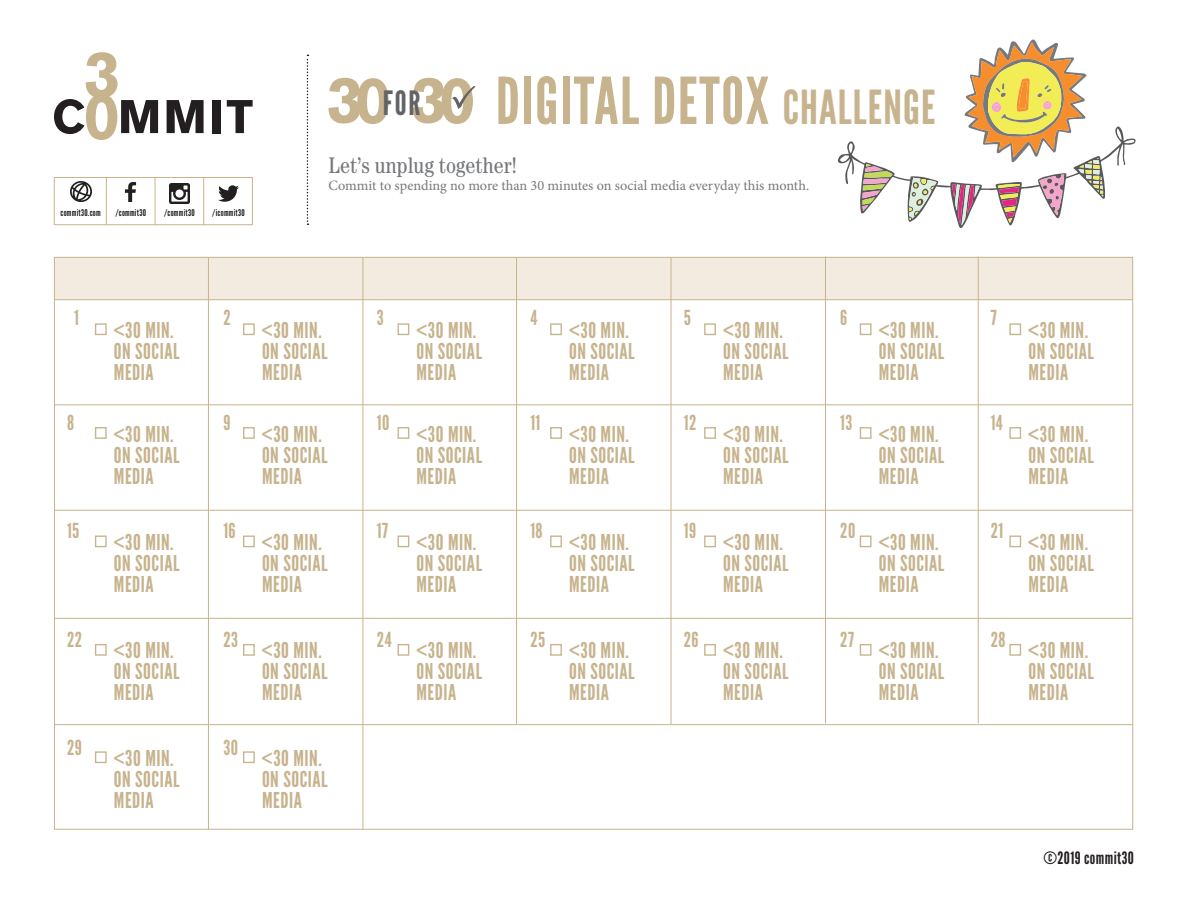
<style>
.page{position:relative;width:1188px;height:918px;background:#fff}
.page>*{position:absolute;margin:0;border:0;box-sizing:border-box;transform-origin:0 0}
.t1{font:64.5px "League Gothic";letter-spacing:.025em;color:#c7b48e}
.t2{font:33.45px "League Gothic";color:#636366}
.t3{font:condensed 22.5px "Century";color:#76787b}
.t4{font:21.9px/21px "League Gothic";letter-spacing:.025em;color:#c7b48e}
.t5{font:20.7px "League Gothic";letter-spacing:.02em;color:#c7b48e}
.t6{font:17.1px "League Gothic";letter-spacing:.025em;color:#231f20}
.t7{font:14.25px "Minion Pro";color:#76787b}
.t8{font:9.3px "League Gothic";letter-spacing:.025em;color:#231f20}
.s1{font-size:46.8px}
</style>
<div class="page">
<svg style="left:167px;top:100px;width:37px;height:33px"></svg>
<div style="left:212px;top:100px;width:8px;height:33px;background:#231f20"></div>
<svg style="left:227px;top:100px;width:26px;height:33px"></svg>
<svg style="left:54px;top:52px;width:104px;height:88px"></svg>
<hr style="left:252px;top:177px;width:1px;height:48px;background:#c7b48e">
<hr style="left:54px;top:177px;width:1px;height:48px;background:#c7b48e">
<img style="left:71px;top:181px;width:20px;height:21px">
<img style="left:124px;top:182px;width:13px;height:20px">
<img style="left:170px;top:184px;width:19px;height:19px">
<img style="left:219px;top:185px;width:19px;height:17px">
<hr style="left:106px;top:177px;width:1px;height:48px;background:#c7b48e">
<hr style="left:54px;top:224px;width:199px;height:1px;background:#c7b48e">
<hr style="left:155px;top:177px;width:1px;height:48px;background:#c7b48e">
<hr style="left:203px;top:177px;width:1px;height:48px;background:#c7b48e">
<hr style="left:54px;top:177px;width:199px;height:1px;background:#c7b48e">
<div style="left:54px;top:257px;width:1079px;height:43px;background:#f3ebe0"></div>
<hr style="left:54px;top:299px;width:1079px;height:1px;background:#c7b48e">
<hr style="left:54px;top:404px;width:1079px;height:1px;background:#c7b48e">
<hr style="left:54px;top:510px;width:1079px;height:1px;background:#c7b48e">
<hr style="left:54px;top:618px;width:1079px;height:1px;background:#c7b48e">
<hr style="left:54px;top:724px;width:1079px;height:1px;background:#c7b48e">
<hr style="left:208px;top:258px;width:1px;height:572px;background:#c7b48e">
<hr style="left:363px;top:258px;width:1px;height:572px;background:#c7b48e">
<hr style="left:516px;top:257px;width:1px;height:467px;background:#c7b48e">
<hr style="left:671px;top:257px;width:1px;height:467px;background:#c7b48e">
<hr style="left:825px;top:257px;width:1px;height:466px;background:#c7b48e">
<hr style="left:978px;top:257px;width:1px;height:466px;background:#c7b48e">
<svg style="left:307px;top:55px;width:1px;height:170px"></svg>
<svg style="left:329px;top:78px;width:60px;height:46px"></svg>
<svg style="left:413px;top:78px;width:63px;height:46px"></svg>
<div style="left:95px;top:323px;width:12px;height:12px;border:1px solid #c7b48e"></div>
<div style="left:243px;top:323px;width:12px;height:12px;border:1px solid #c7b48e"></div>
<div style="left:398px;top:323px;width:11px;height:12px;border:1px solid #c7b48e"></div>
<div style="left:550px;top:323px;width:12px;height:12px;border:1px solid #c7b48e"></div>
<div style="left:704px;top:323px;width:12px;height:12px;border:1px solid #c7b48e"></div>
<div style="left:860px;top:323px;width:12px;height:12px;border:1px solid #c7b48e"></div>
<div style="left:1009px;top:323px;width:12px;height:12px;border:1px solid #c7b48e"></div>
<div style="left:95px;top:427px;width:12px;height:12px;border:1px solid #c7b48e"></div>
<div style="left:243px;top:427px;width:12px;height:12px;border:1px solid #c7b48e"></div>
<div style="left:398px;top:427px;width:11px;height:12px;border:1px solid #c7b48e"></div>
<div style="left:550px;top:427px;width:12px;height:12px;border:1px solid #c7b48e"></div>
<div style="left:704px;top:427px;width:12px;height:12px;border:1px solid #c7b48e"></div>
<div style="left:860px;top:427px;width:12px;height:12px;border:1px solid #c7b48e"></div>
<div style="left:1009px;top:427px;width:12px;height:12px;border:1px solid #c7b48e"></div>
<div style="left:95px;top:536px;width:12px;height:11px;border:1px solid #c7b48e"></div>
<div style="left:243px;top:536px;width:12px;height:11px;border:1px solid #c7b48e"></div>
<div style="left:398px;top:536px;width:11px;height:11px;border:1px solid #c7b48e"></div>
<div style="left:550px;top:536px;width:12px;height:11px;border:1px solid #c7b48e"></div>
<div style="left:704px;top:536px;width:12px;height:11px;border:1px solid #c7b48e"></div>
<div style="left:860px;top:536px;width:12px;height:11px;border:1px solid #c7b48e"></div>
<div style="left:1009px;top:536px;width:12px;height:11px;border:1px solid #c7b48e"></div>
<div style="left:95px;top:644px;width:12px;height:12px;border:1px solid #c7b48e"></div>
<div style="left:243px;top:644px;width:12px;height:12px;border:1px solid #c7b48e"></div>
<div style="left:398px;top:644px;width:11px;height:12px;border:1px solid #c7b48e"></div>
<div style="left:550px;top:644px;width:12px;height:12px;border:1px solid #c7b48e"></div>
<div style="left:704px;top:644px;width:12px;height:12px;border:1px solid #c7b48e"></div>
<div style="left:860px;top:644px;width:12px;height:12px;border:1px solid #c7b48e"></div>
<div style="left:1009px;top:644px;width:12px;height:12px;border:1px solid #c7b48e"></div>
<div style="left:95px;top:751px;width:12px;height:12px;border:1px solid #c7b48e"></div>
<div style="left:243px;top:751px;width:12px;height:12px;border:1px solid #c7b48e"></div>
<svg style="left:837px;top:39px;width:299px;height:189px"></svg>
<h2 class="t2" style="left:383px;top:84px;width:39px">FOR</h2>
<h1 class="t1" style="left:496px;top:64px;width:441px">DIGITAL DETOX <span class="s1">CHALLENGE</span></h1>
<p class="t8" style="left:61px;top:208px;width:42px">commit30.com</p>
<p class="t8" style="left:115px;top:208px;width:32px">/commit30</p>
<p class="t8" style="left:164px;top:207px;width:32px">/commit30</p>
<p class="t8" style="left:212px;top:208px;width:34px">/icommit30</p>
<p class="t3" style="left:329px;top:152px;width:190px">Let’s unplug together!</p>
<p class="t7" style="left:329px;top:176px;width:482px">Commit to spending no more than 30 minutes on social media everyday this month.</p>
<p class="t5" style="left:74px;top:306px;width:6px">1</p>
<p class="t5" style="left:223px;top:306px;width:9px">2</p>
<p class="t5" style="left:377px;top:306px;width:8px">3</p>
<p class="t5" style="left:530px;top:306px;width:8px">4</p>
<p class="t5" style="left:684px;top:306px;width:9px">5</p>
<p class="t5" style="left:840px;top:306px;width:9px">6</p>
<p class="t5" style="left:991px;top:306px;width:7px">7</p>
<p class="t4" style="left:113px;top:320px;width:67px">&lt;30 MIN.<br>ON SOCIAL<br>MEDIA</p>
<p class="t4" style="left:262px;top:320px;width:67px">&lt;30 MIN.<br>ON SOCIAL<br>MEDIA</p>
<p class="t4" style="left:416px;top:320px;width:67px">&lt;30 MIN.<br>ON SOCIAL<br>MEDIA</p>
<p class="t4" style="left:569px;top:320px;width:67px">&lt;30 MIN.<br>ON SOCIAL<br>MEDIA</p>
<p class="t4" style="left:723px;top:320px;width:67px">&lt;30 MIN.<br>ON SOCIAL<br>MEDIA</p>
<p class="t4" style="left:878px;top:320px;width:67px">&lt;30 MIN.<br>ON SOCIAL<br>MEDIA</p>
<p class="t4" style="left:1028px;top:320px;width:67px">&lt;30 MIN.<br>ON SOCIAL<br>MEDIA</p>
<p class="t5" style="left:67px;top:411px;width:9px">8</p>
<p class="t5" style="left:223px;top:411px;width:9px">9</p>
<p class="t5" style="left:377px;top:411px;width:14px">10</p>
<p class="t5" style="left:530px;top:411px;width:12px">11</p>
<p class="t5" style="left:684px;top:411px;width:14px">12</p>
<p class="t5" style="left:840px;top:411px;width:14px">13</p>
<p class="t5" style="left:991px;top:411px;width:14px">14</p>
<p class="t4" style="left:113px;top:424px;width:67px">&lt;30 MIN.<br>ON SOCIAL<br>MEDIA</p>
<p class="t4" style="left:262px;top:424px;width:67px">&lt;30 MIN.<br>ON SOCIAL<br>MEDIA</p>
<p class="t4" style="left:416px;top:424px;width:67px">&lt;30 MIN.<br>ON SOCIAL<br>MEDIA</p>
<p class="t4" style="left:569px;top:424px;width:67px">&lt;30 MIN.<br>ON SOCIAL<br>MEDIA</p>
<p class="t4" style="left:723px;top:424px;width:67px">&lt;30 MIN.<br>ON SOCIAL<br>MEDIA</p>
<p class="t4" style="left:878px;top:424px;width:67px">&lt;30 MIN.<br>ON SOCIAL<br>MEDIA</p>
<p class="t4" style="left:1028px;top:424px;width:67px">&lt;30 MIN.<br>ON SOCIAL<br>MEDIA</p>
<p class="t5" style="left:67px;top:519px;width:14px">15</p>
<p class="t5" style="left:223px;top:519px;width:14px">16</p>
<p class="t5" style="left:377px;top:519px;width:13px">17</p>
<p class="t5" style="left:530px;top:519px;width:14px">18</p>
<p class="t5" style="left:684px;top:519px;width:14px">19</p>
<p class="t5" style="left:840px;top:519px;width:17px">20</p>
<p class="t5" style="left:991px;top:519px;width:14px">21</p>
<p class="t4" style="left:113px;top:532px;width:67px">&lt;30 MIN.<br>ON SOCIAL<br>MEDIA</p>
<p class="t4" style="left:262px;top:532px;width:67px">&lt;30 MIN.<br>ON SOCIAL<br>MEDIA</p>
<p class="t4" style="left:416px;top:532px;width:67px">&lt;30 MIN.<br>ON SOCIAL<br>MEDIA</p>
<p class="t4" style="left:569px;top:532px;width:67px">&lt;30 MIN.<br>ON SOCIAL<br>MEDIA</p>
<p class="t4" style="left:723px;top:532px;width:67px">&lt;30 MIN.<br>ON SOCIAL<br>MEDIA</p>
<p class="t4" style="left:878px;top:532px;width:67px">&lt;30 MIN.<br>ON SOCIAL<br>MEDIA</p>
<p class="t4" style="left:1028px;top:532px;width:67px">&lt;30 MIN.<br>ON SOCIAL<br>MEDIA</p>
<p class="t5" style="left:67px;top:628px;width:17px">22</p>
<p class="t5" style="left:223px;top:628px;width:16px">23</p>
<p class="t5" style="left:377px;top:628px;width:16px">24</p>
<p class="t5" style="left:530px;top:628px;width:16px">25</p>
<p class="t5" style="left:684px;top:628px;width:16px">26</p>
<p class="t5" style="left:840px;top:628px;width:15px">27</p>
<p class="t5" style="left:991px;top:628px;width:16px">28</p>
<p class="t4" style="left:113px;top:640px;width:67px">&lt;30 MIN.<br>ON SOCIAL<br>MEDIA</p>
<p class="t4" style="left:262px;top:640px;width:67px">&lt;30 MIN.<br>ON SOCIAL<br>MEDIA</p>
<p class="t4" style="left:416px;top:640px;width:67px">&lt;30 MIN.<br>ON SOCIAL<br>MEDIA</p>
<p class="t4" style="left:569px;top:640px;width:67px">&lt;30 MIN.<br>ON SOCIAL<br>MEDIA</p>
<p class="t4" style="left:723px;top:640px;width:67px">&lt;30 MIN.<br>ON SOCIAL<br>MEDIA</p>
<p class="t4" style="left:878px;top:640px;width:67px">&lt;30 MIN.<br>ON SOCIAL<br>MEDIA</p>
<p class="t4" style="left:1028px;top:640px;width:67px">&lt;30 MIN.<br>ON SOCIAL<br>MEDIA</p>
<p class="t5" style="left:67px;top:736px;width:16px">29</p>
<p class="t5" style="left:223px;top:736px;width:16px">30</p>
<p class="t4" style="left:113px;top:748px;width:67px">&lt;30 MIN.<br>ON SOCIAL<br>MEDIA</p>
<p class="t4" style="left:262px;top:748px;width:67px">&lt;30 MIN.<br>ON SOCIAL<br>MEDIA</p>
<p class="t6" style="left:1043px;top:848px;width:92px">©2019 commit30</p>
</div>
